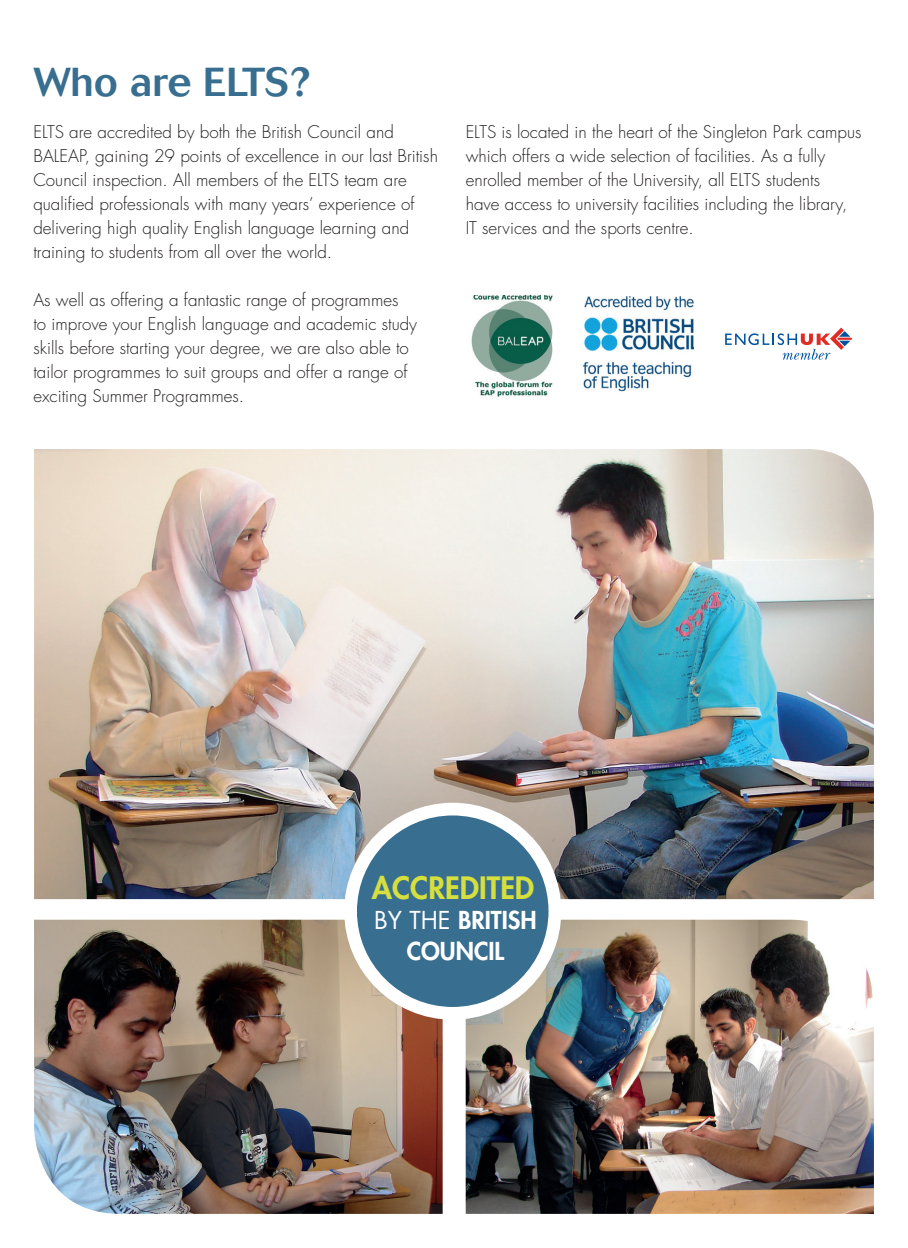
<style>
.page{position:relative;width:908px;height:1248px;background:#fff}
.page>*{position:absolute;margin:0;border:0;box-sizing:border-box;transform-origin:0 0}
.t1{font:500 40px "Cosmos";color:#386e8f}
.t2{font:800 30px "Futura";color:#d5df3e}
.t3{font:800 24px/30px "Futura";color:#fff;text-align:center}
.t4{font:300 17px/24px "Futura";color:#231f20}
.s1{font-weight:400}
</style>
<div class="page">
<img style="left:34px;top:919px;width:408px;height:294px">
<img style="left:34px;top:449px;width:839px;height:450px">
<img style="left:465px;top:919px;width:408px;height:294px">
<div style="left:350px;top:809px;width:204px;height:204px;background:#386e8f;border-radius:50%"></div>
<div style="left:344px;top:802px;width:217px;height:217px;border:13px solid #fff;border-radius:50%"></div>
<img style="left:471px;top:295px;width:82px;height:102px">
<svg style="left:725px;top:327px;width:126px;height:33px"></svg>
<img style="left:582px;top:296px;width:111px;height:96px">
<h1 class="t1" style="left:33px;top:59px;width:279px">Who are ELTS?</h1>
<p class="t4" style="left:33px;top:120px;width:406px">ELTS are accredited by both the British Council and BALEAP, gaining 29 points of excellence in our last British Council inspection. All members of the ELTS team are qualified professionals with many years’ experience of delivering high quality English language learning and training to students from all over the world.</p>
<p class="t4" style="left:33px;top:288px;width:385px">As well as offering a fantastic range of programmes<br>to improve your English language and academic study skills before starting your degree, we are also able to tailor programmes to suit groups and offer a range of exciting Summer Programmes.</p>
<p class="t4" style="left:465px;top:120px;width:397px">ELTS is located in the heart of the Singleton Park campus which offers a wide selection of facilities. As a fully enrolled member of the University, all ELTS students<br>have access to university facilities including the library, IT services and the sports centre.</p>
<h2 class="t2" style="left:372px;top:868px;width:164px">ACCREDITED</h2>
<h3 class="t3" style="left:374px;top:905px;width:164px"><span class="s1">BY THE</span> BRITISH<br>COUNCIL</h3>
</div>
